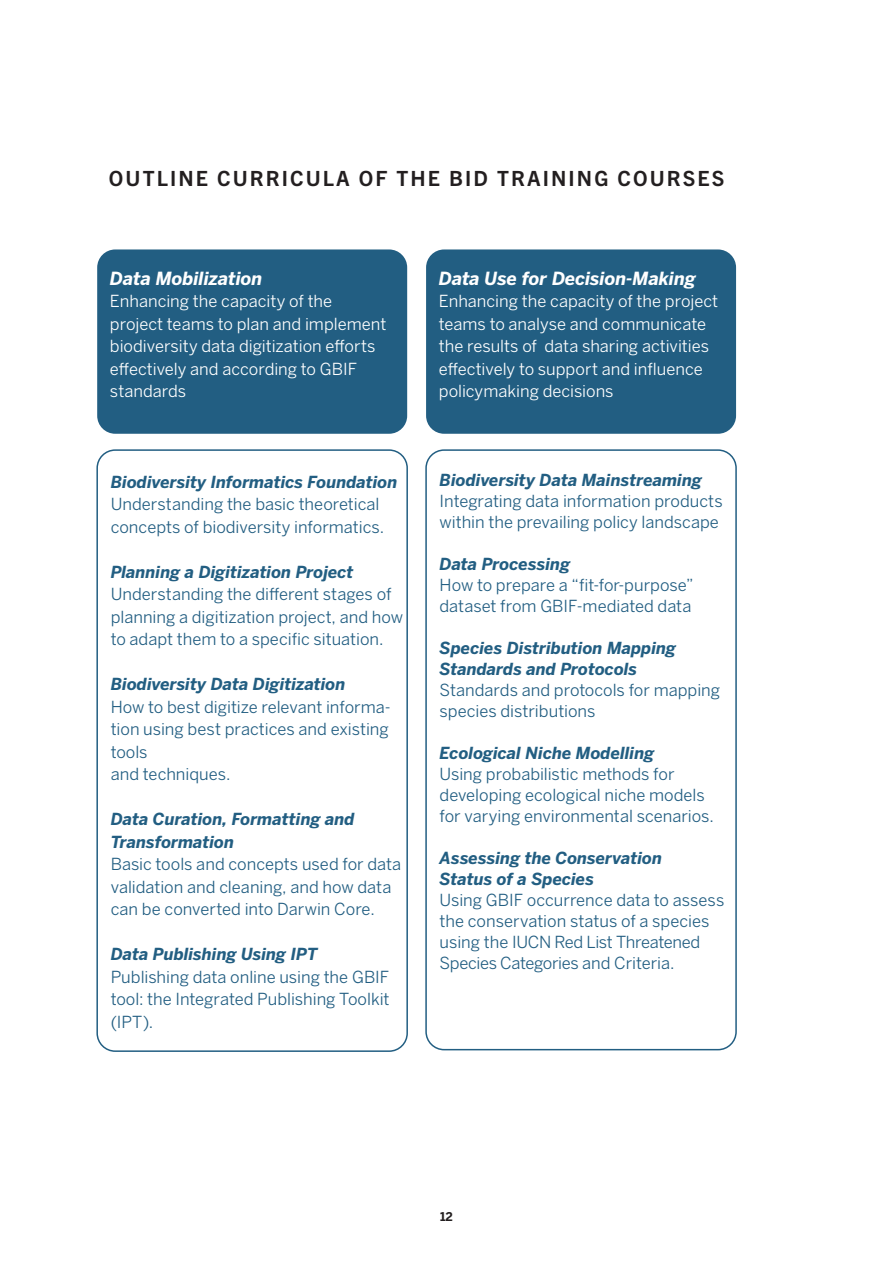
<style>
.page{position:relative;width:893px;height:1263px;background:#fff}
.page>*{position:absolute;margin:0;border:0;box-sizing:border-box;transform-origin:0 0}
.Subheadlines__Condui{font:700 21px "Trade Gothic Next LT Pro";letter-spacing:.1em;color:#231f20}
.Brødtekst{font:italic 700 18px "Benton Sans";letter-spacing:-.005em;color:#fff}
.t1{font:16.5px/22.5px "Benton Sans";color:#225e82}
.t2{font:italic 700 16.5px "Benton Sans";color:#225e82}
.Brødtekst-2{font:16.5px/22.5px "Benton Sans";color:#fff}
.t3{font:16.5px "Benton Sans";letter-spacing:-.02em;color:#225e82}
.t4{font:700 12px "Benton Sans";color:#231f20}
</style>
<div class="page">
<div style="left:96px;top:449px;width:312px;height:603px;border:2px solid #225e82;border-radius:18px"></div>
<div style="left:425px;top:449px;width:312px;height:601px;border:2px solid #225e82;border-radius:18px"></div>
<div style="left:97px;top:249px;width:310px;height:185px;background:#225e82;border-radius:18px"></div>
<div style="left:426px;top:249px;width:310px;height:185px;background:#225e82;border-radius:18px"></div>
<p class="Subheadlines__Condui" style="left:109px;top:164px;width:617px">OUTLINE CURRICULA OF THE BID TRAINING COURSES</p>
<p class="Brødtekst" style="left:110px;top:267px;width:154px">Data Mobilization</p>
<p class="Brødtekst-2" style="left:110px;top:290px;width:278px">Enhancing the capacity of the project teams to plan and implement biodiversity data digitization efforts effectively and according to GBIF standards</p>
<p class="t2" style="left:111px;top:471px;width:288px">Biodiversity Informatics Foundation</p>
<p class="t1" style="left:111px;top:493px;width:275px">Understanding the basic theoretical concepts of biodiversity informatics.</p>
<p class="t2" style="left:111px;top:561px;width:244px">Planning a Digitization Project</p>
<p class="t1" style="left:111px;top:583px;width:294px">Understanding the different stages of planning a digitization project, and how to adapt them to a specific situation.</p>
<p class="t2" style="left:111px;top:674px;width:236px">Biodiversity Data Digitization</p>
<p class="t1" style="left:111px;top:696px;width:281px">How to best digitize relevant informa&shy;tion using best practices and existing tools<br>and techniques.</p>
<p class="t2" style="left:111px;top:809px;width:245px">Data Curation, Formatting and</p>
<p class="t2" style="left:111px;top:831px;width:125px">Transformation</p>
<p class="t1" style="left:111px;top:853px;width:292px">Basic tools and concepts used for data validation and cleaning, and how data can be converted into Darwin Core.</p>
<p class="t2" style="left:111px;top:944px;width:208px">Data Publishing Using IPT</p>
<p class="t1" style="left:111px;top:966px;width:280px;text-align:justify">Publishing data online using the GBIF tool: the Integrated Publishing Toolkit (IPT).</p>
<p class="Brødtekst" style="left:439px;top:267px;width:259px">Data Use for Decision-Making</p>
<p class="Brødtekst-2" style="left:439px;top:290px;width:281px">Enhancing the capacity of the project teams to analyse and communicate the results of data sharing activities effectively to support and influence policymaking decisions</p>
<p class="t2" style="left:440px;top:470px;width:264px">Biodiversity Data Mainstreaming</p>
<p class="t1" style="left:440px;top:491px;width:285px;line-height:21px">Integrating data information products within the prevailing policy landscape</p>
<p class="t2" style="left:440px;top:554px;width:132px">Data Processing</p>
<p class="t1" style="left:440px;top:574px;width:256px">How to prepare a “fit-for-purpose”</p>
<p class="t1" style="left:440px;top:595px;width:253px">dataset from GBIF-mediated data</p>
<p class="t2" style="left:440px;top:638px;width:238px">Species Distribution Mapping</p>
<p class="t2" style="left:440px;top:659px;width:199px">Standards and Protocols</p>
<p class="t1" style="left:440px;top:680px;width:282px;line-height:21px">Standards and protocols for mapping species distributions</p>
<p class="t2" style="left:440px;top:743px;width:216px">Ecological Niche Modelling</p>
<p class="t1" style="left:440px;top:764px;width:276px;line-height:21px">Using probabilistic methods for developing ecological niche models for varying environmental scenarios.</p>
<p class="t2" style="left:440px;top:848px;width:224px">Assessing the Conservation</p>
<p class="t2" style="left:440px;top:869px;width:156px">Status of a Species</p>
<p class="t1" style="left:440px;top:890px;width:286px;line-height:21px">Using GBIF occurrence data to assess the conservation status of a species</p>
<p class="t1" style="left:440px;top:931px;width:262px">using the IUCN Red List Threatened</p>
<p class="t3" style="left:440px;top:953px;width:237px">Species Categories and Criteria.</p>
<p class="t4" style="left:440px;top:1209px;width:14px">12</p>
</div>
